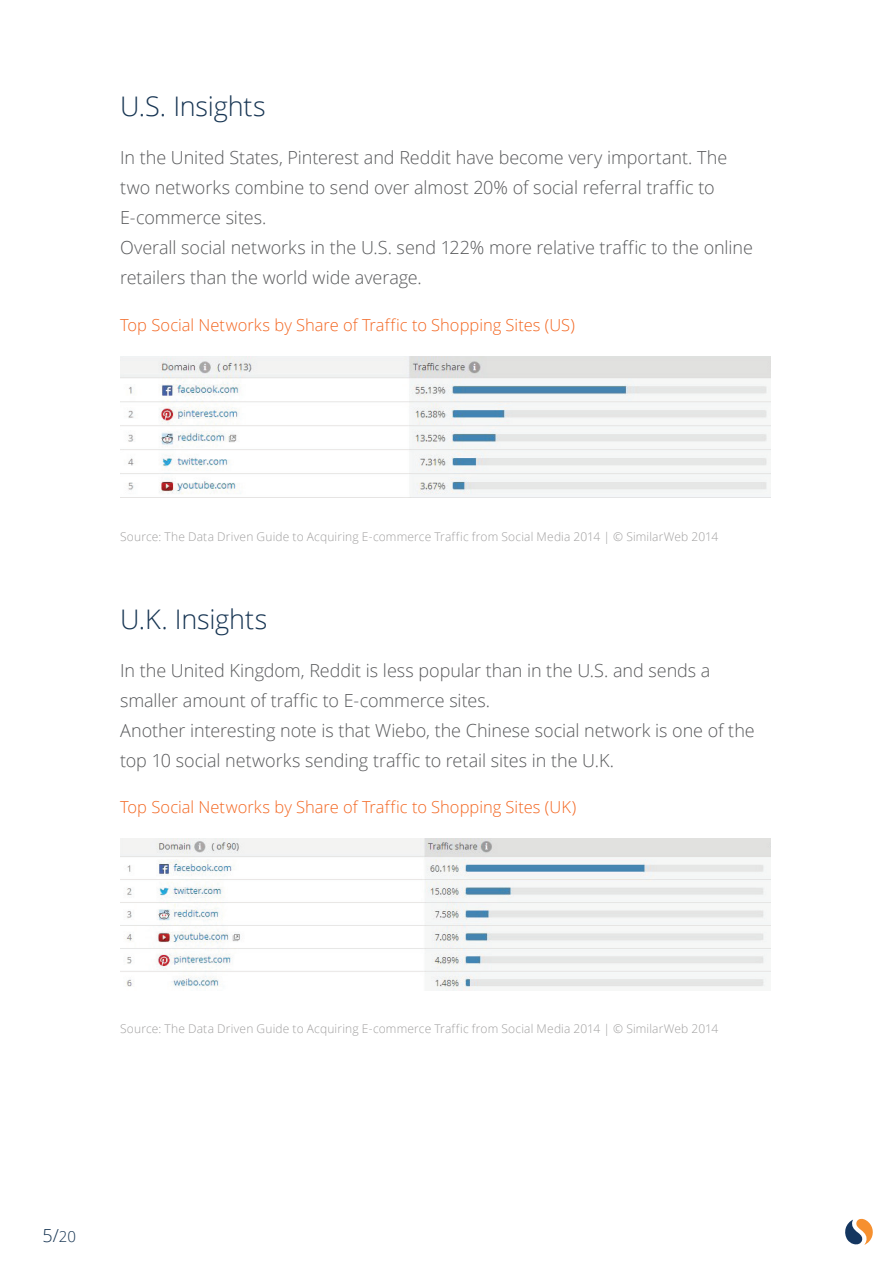
<style>
.page{position:relative;width:893px;height:1263px;background:#fff}
.page>*{position:absolute;margin:0;border:0;box-sizing:border-box;transform-origin:0 0}
.t1{font:300 27px "Open Sans";letter-spacing:-.005em;color:#173553}
.t2{font:300 18px/30px "Open Sans";letter-spacing:-.005em;color:#58595b}
.t3{font:300 18px "Open Sans";color:#173553}
.t4{font:300 16.5px "Open Sans";color:#f36621}
.t5{font:300 12px "Open Sans";letter-spacing:.015em;color:#a09f9f}
.s1{font-size:15px}
</style>
<div class="page">
<svg style="left:845px;top:1218px;width:28px;height:27px"></svg>
<img style="left:120px;top:356px;width:650px;height:141px">
<img style="left:120px;top:839px;width:650px;height:151px">
<h1 class="t1" style="left:120px;top:88px;width:147px">U .S. Insights</h1>
<p class="t2" style="left:120px;top:142px;width:634px">In the United States, Pinterest and Reddit have become very important. The two networks combine to send over almost 20% of social referral traffic to<br>-E commerce sites.<br>Overall social networks in the U .S. send 122% more relative traffic to the online retailers than the world wide average.</p>
<p class="t4" style="left:120px;top:313px;width:456px">Top Social Networks by Share of Traffic to Shopping Sites (US(</p>
<p class="t5" style="left:120px;top:529px;width:600px">Source: The Data Driven Guide to Acquiring -E commerce Traffic from Social Media 2014 | © SimilarWeb 2014</p>
<h1 class="t1" style="left:120px;top:600px;width:149px">U K. . Insights</h1>
<p class="t2" style="left:120px;top:654px;width:636px">In the United Kingdom, Reddit is less popular than in the U .S. and sends a smaller amount of traffic to -E commerce sites.<br>Another interesting note is that Wiebo, the Chinese social network is one of the top 10 social networks sending traffic to retail sites in the U K. .</p>
<p class="t4" style="left:120px;top:796px;width:458px">Top Social Networks by Share of Traffic to Shopping Sites (UK(</p>
<p class="t5" style="left:120px;top:1021px;width:600px">Source: The Data Driven Guide to Acquiring -E commerce Traffic from Social Media 2014 | © SimilarWeb 2014</p>
<p class="t3" style="left:43px;top:1223px;width:35px">5/<span class="s1">20</span></p>
</div>
